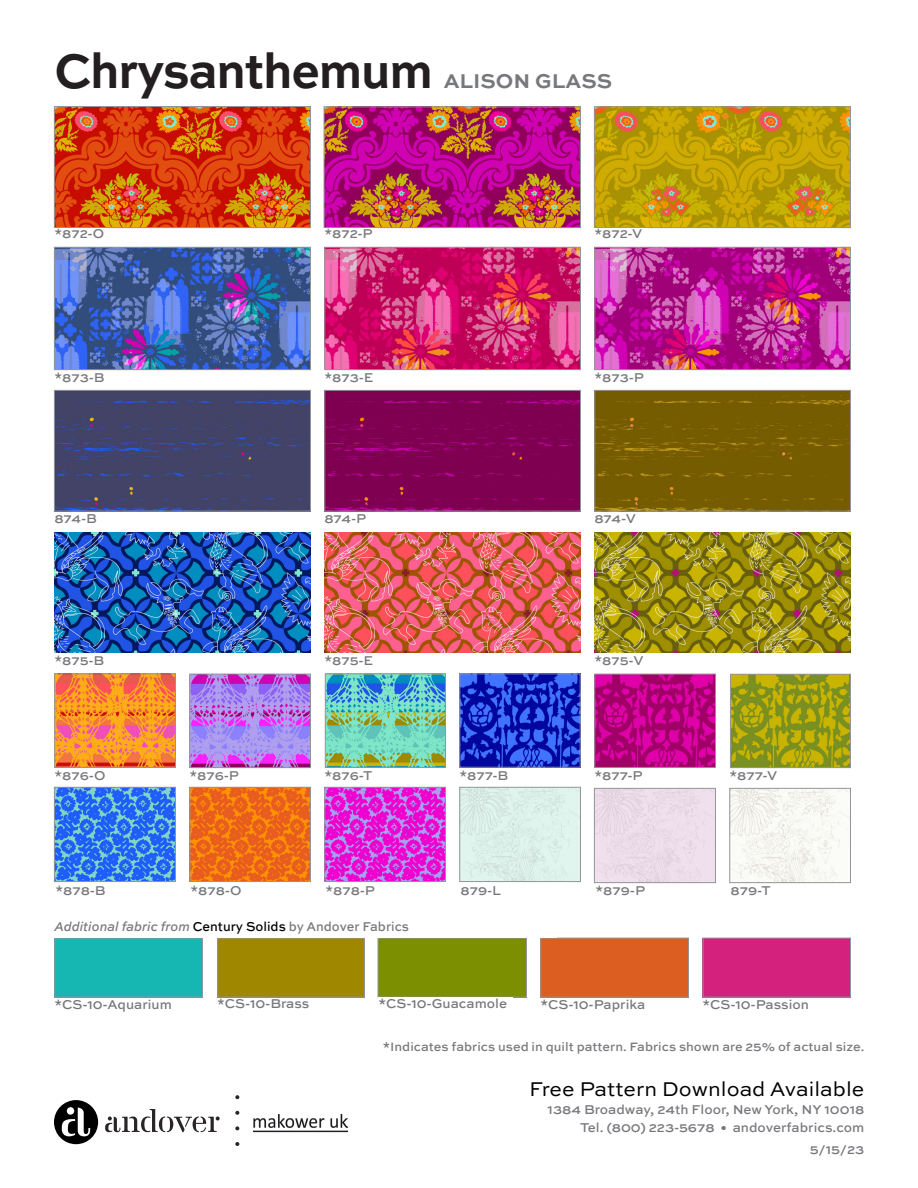
<style>
.page{position:relative;width:918px;height:1188px;background:#fff}
.page>*{position:absolute;margin:0;border:0;box-sizing:border-box;transform-origin:0 0}
.t1{font:700 51px "Sweet Sans";letter-spacing:-.025em;color:#231f20;scale:.95 1}
.t2{font:21px "Sweet Sans";color:#000}
.t3{font:700 21px "Sweet Sans";color:#77787c}
.t4{font:500 13.5px "Sweet Sans Pro";color:#77787c}
.t5{font:500 13.5px "Sweet Sans";color:#77787c}
.t6{font:italic 500 13.5px "Sweet Sans";color:#77787c;scale:.95 1}
.t7{font:500 12.9px "Sweet Sans";color:#77787c}
.s1{font-style:normal;color:#000}
.s2{font-style:normal}
</style>
<div class="page">
<img style="left:461px;top:789px;width:118px;height:91px">
<div style="left:459px;top:787px;width:122px;height:95px;border:1px solid #939698"></div>
<img style="left:596px;top:676px;width:118px;height:90px">
<div style="left:594px;top:674px;width:122px;height:94px;border:1px solid #939698"></div>
<img style="left:732px;top:676px;width:117px;height:90px">
<div style="left:730px;top:674px;width:121px;height:94px;border:1px solid #939698"></div>
<img style="left:56px;top:676px;width:118px;height:90px">
<div style="left:54px;top:674px;width:122px;height:94px;border:1px solid #939698"></div>
<img style="left:191px;top:676px;width:118px;height:90px">
<div style="left:189px;top:674px;width:122px;height:94px;border:1px solid #939698"></div>
<img style="left:327px;top:676px;width:117px;height:90px">
<div style="left:325px;top:674px;width:121px;height:94px;border:1px solid #939698"></div>
<img style="left:326px;top:789px;width:118px;height:91px">
<div style="left:324px;top:787px;width:122px;height:95px;border:1px solid #939698"></div>
<div style="left:380px;top:940px;width:145px;height:56px;background:#7c8f01"></div>
<div style="left:542px;top:940px;width:145px;height:56px;background:#dc5e21"></div>
<div style="left:540px;top:938px;width:149px;height:60px;border:1px solid #939698"></div>
<img style="left:56px;top:108px;width:253px;height:118px">
<div style="left:54px;top:106px;width:257px;height:122px;border:1px solid #939698"></div>
<img style="left:326px;top:108px;width:253px;height:118px">
<div style="left:324px;top:106px;width:257px;height:122px;border:1px solid #939698"></div>
<img style="left:596px;top:108px;width:253px;height:118px">
<div style="left:594px;top:106px;width:257px;height:122px;border:1px solid #939698"></div>
<img style="left:56px;top:249px;width:253px;height:119px">
<div style="left:54px;top:247px;width:257px;height:123px;border:1px solid #939698"></div>
<img style="left:326px;top:249px;width:253px;height:119px">
<div style="left:324px;top:247px;width:257px;height:123px;border:1px solid #939698"></div>
<img style="left:596px;top:249px;width:253px;height:119px">
<div style="left:594px;top:247px;width:257px;height:123px;border:1px solid #939698"></div>
<img style="left:56px;top:392px;width:253px;height:118px">
<div style="left:54px;top:390px;width:257px;height:122px;border:1px solid #939698"></div>
<img style="left:326px;top:392px;width:253px;height:118px">
<div style="left:324px;top:390px;width:257px;height:122px;border:1px solid #939698"></div>
<img style="left:596px;top:392px;width:253px;height:118px">
<div style="left:594px;top:390px;width:257px;height:122px;border:1px solid #939698"></div>
<img style="left:54px;top:532px;width:257px;height:121px">
<img style="left:324px;top:532px;width:257px;height:121px">
<img style="left:594px;top:532px;width:257px;height:121px">
<img style="left:461px;top:676px;width:118px;height:90px">
<div style="left:459px;top:674px;width:122px;height:94px;border:1px solid #939698"></div>
<img style="left:56px;top:789px;width:118px;height:91px">
<div style="left:54px;top:787px;width:122px;height:95px;border:1px solid #939698"></div>
<img style="left:191px;top:789px;width:118px;height:91px">
<div style="left:189px;top:787px;width:122px;height:95px;border:1px solid #939698"></div>
<img style="left:731px;top:790px;width:118px;height:91px">
<div style="left:729px;top:788px;width:122px;height:95px;border:1px solid #939698"></div>
<img style="left:596px;top:790px;width:118px;height:91px">
<div style="left:594px;top:788px;width:122px;height:95px;border:1px solid #939698"></div>
<div style="left:56px;top:940px;width:145px;height:56px;background:#16b7b2"></div>
<div style="left:54px;top:938px;width:149px;height:60px;border:1px solid #939698"></div>
<div style="left:219px;top:940px;width:144px;height:56px;background:#9f8700"></div>
<div style="left:217px;top:938px;width:148px;height:60px;border:1px solid #939698"></div>
<div style="left:705px;top:940px;width:144px;height:56px;background:#d4217d"></div>
<div style="left:703px;top:938px;width:148px;height:60px;border:1px solid #939698"></div>
<svg style="left:235px;top:1142px;width:4px;height:4px"></svg>
<svg style="left:235px;top:1126px;width:4px;height:4px"></svg>
<svg style="left:235px;top:1111px;width:4px;height:4px"></svg>
<svg style="left:235px;top:1095px;width:4px;height:4px"></svg>
<svg style="left:105px;top:1109px;width:115px;height:23px"></svg>
<img style="left:253px;top:1115px;width:94px;height:18px">
<div style="left:54px;top:1100px;width:44px;height:44px;background:#000;border-radius:50%"></div>
<svg style="left:62px;top:1108px;width:28px;height:28px"></svg>
<div style="left:67px;top:1107px;width:7px;height:8px;background:#fff;border-radius:50%"></div>
<p class="t1" style="left:54px;top:42px;width:400px">Chrysanthemum</p>
<p class="t3" style="left:444px;top:69px;width:170px">ALISON GLASS</p>
<p class="t4" style="left:54px;top:224px;width:51px">*872-O</p>
<p class="t4" style="left:324px;top:224px;width:50px">*872-P</p>
<p class="t4" style="left:594px;top:224px;width:50px">*872-V</p>
<p class="t4" style="left:54px;top:367px;width:52px">*873-B</p>
<p class="t4" style="left:324px;top:367px;width:51px">*873-E</p>
<p class="t4" style="left:594px;top:367px;width:51px">*873-P</p>
<p class="t4" style="left:54px;top:509px;width:44px">874-B</p>
<p class="t4" style="left:324px;top:509px;width:43px">874-P</p>
<p class="t4" style="left:594px;top:509px;width:43px">874-V</p>
<p class="t4" style="left:54px;top:651px;width:52px">*875-B</p>
<p class="t4" style="left:324px;top:651px;width:50px">*875-E</p>
<p class="t4" style="left:594px;top:651px;width:51px">*875-V</p>
<p class="t4" style="left:54px;top:765px;width:53px">*876-O</p>
<p class="t4" style="left:189px;top:765px;width:51px">*876-P</p>
<p class="t4" style="left:324px;top:765px;width:50px">*876-T</p>
<p class="t4" style="left:459px;top:765px;width:51px">*877-B</p>
<p class="t4" style="left:594px;top:765px;width:50px">*877-P</p>
<p class="t4" style="left:729px;top:765px;width:50px">*877-V</p>
<p class="t4" style="left:56px;top:880px;width:52px">*878-B</p>
<p class="t4" style="left:190px;top:880px;width:53px">*878-O</p>
<p class="t4" style="left:326px;top:880px;width:51px">*878-P</p>
<p class="t4" style="left:460px;top:880px;width:42px">879-L</p>
<p class="t4" style="left:596px;top:880px;width:51px">*879-P</p>
<p class="t4" style="left:730px;top:880px;width:42px">879-T</p>
<p class="t6" style="left:54px;top:919px;width:375px">Additional fabric from <span class="s1">Century Solids</span> <span class="s2">by Andover Fabrics</span></p>
<p class="t4" style="left:54px;top:995px;width:119px">*CS-10-Aquarium</p>
<p class="t4" style="left:217px;top:994px;width:94px">*CS-10-Brass</p>
<p class="t4" style="left:378px;top:993px;width:130px">*CS-10-Guacamole</p>
<p class="t4" style="left:540px;top:995px;width:106px">*CS-10-Paprika</p>
<p class="t4" style="left:702px;top:995px;width:108px">*CS-10-Passion</p>
<p class="t7" style="left:383px;top:1039px;width:483px">*Indicates fabrics used in quilt pattern. Fabrics shown are 25% of actual size.</p>
<p class="t2" style="left:529px;top:1077px;width:337px">Free Pattern Download Available</p>
<p class="t5" style="left:548px;top:1102px;width:318px">1384 Broadway, 24th Floor, New York, NY 10018</p>
<p class="t5" style="left:580px;top:1120px;width:286px">Tel. (800) 223-5678 • andoverfabrics.com</p>
<p class="t4" style="left:810px;top:1140px;width:56px">5/15/23</p>
</div>
